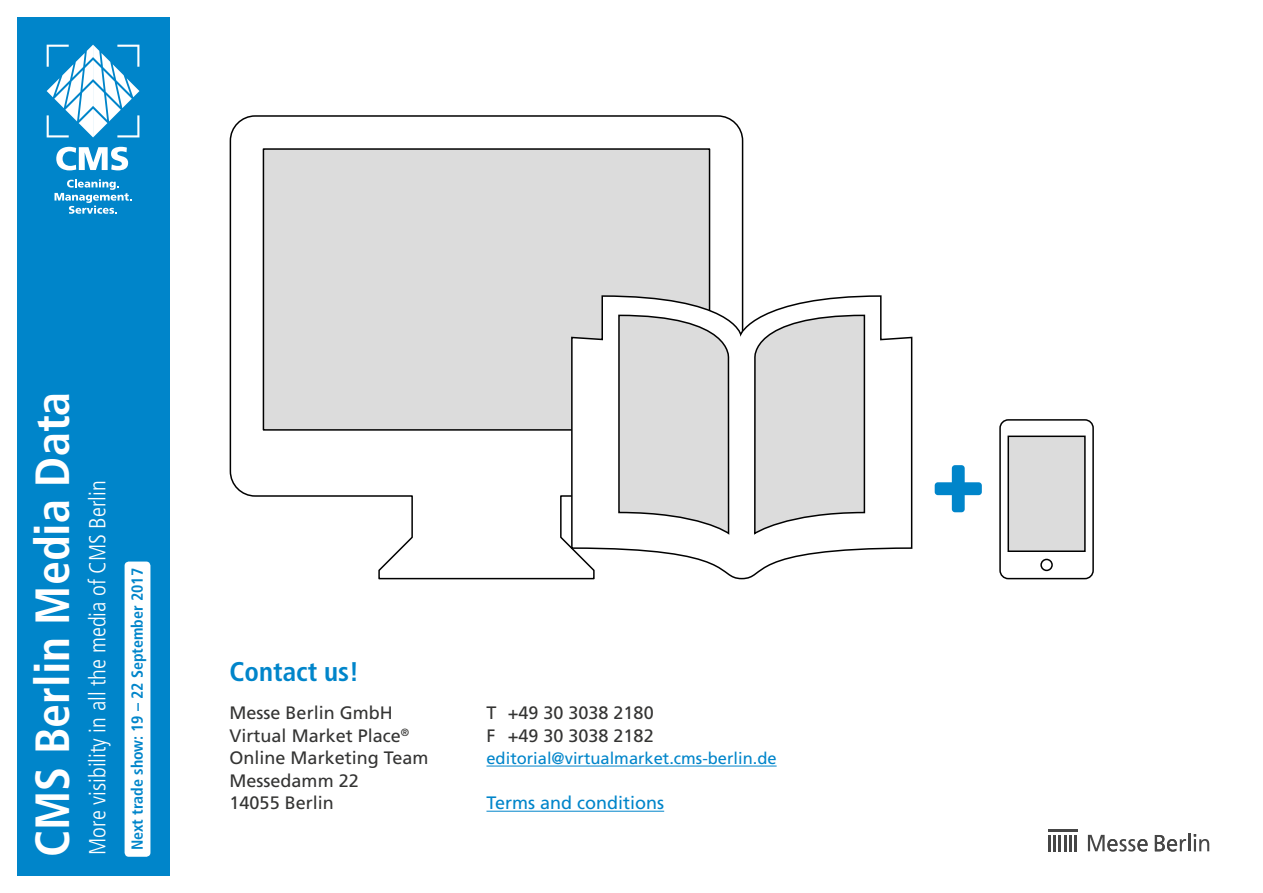
<style>
.page{position:relative;width:1263px;height:893px;background:#fff}
.page>*{position:absolute;margin:0;border:0;box-sizing:border-box;transform-origin:0 0}
.t1{font:700 condensed 48px "Frutiger LT Std";color:#fff}
.t2{font:700 condensed 27px "Frutiger LT Std";color:#0085ca}
.t3{font:300 condensed 23.25px "Frutiger LT Std";color:#fff}
.t4{font:18px/22.5px "Frutiger LT Std";color:#343433}
.t5{font:18px "Frutiger LT Std";color:#0085ca}
.t6{font:16.5px "Frutiger LT Std";color:#0085ca}
.t7{font:700 condensed 16.05px "Frutiger LT Std";color:#0085ca}
</style>
<div class="page">
<div style="left:17px;top:17px;width:152px;height:859px;background:#0085ca"></div>
<svg style="left:229px;top:115px;width:515px;height:465px"></svg>
<svg style="left:999px;top:419px;width:95px;height:161px"></svg>
<svg style="left:1048px;top:835px;width:2px;height:16px"></svg>
<hr style="left:1053px;top:835px;width:3px;height:16px;background:#464646">
<hr style="left:1058px;top:835px;width:3px;height:16px;background:#464646">
<svg style="left:1064px;top:835px;width:2px;height:16px"></svg>
<hr style="left:1069px;top:835px;width:3px;height:16px;background:#464646">
<hr style="left:1074px;top:835px;width:3px;height:16px;background:#464646">
<svg style="left:1155px;top:833px;width:54px;height:18px"></svg>
<hr style="left:1048px;top:829px;width:29px;height:3px;background:#464646">
<svg style="left:1088px;top:835px;width:59px;height:16px"></svg>
<svg style="left:570px;top:295px;width:343px;height:285px"></svg>
<svg style="left:617px;top:314px;width:115px;height:221px"></svg>
<svg style="left:751px;top:314px;width:115px;height:221px"></svg>
<div style="left:125px;top:562px;width:25px;height:295px;background:#fff;border-radius:4px"></div>
<hr style="left:486px;top:766px;width:291px;height:1px;background:#0085ca">
<hr style="left:486px;top:811px;width:178px;height:1px;background:#0085ca">
<svg style="left:56px;top:147px;width:72px;height:23px"></svg>
<svg style="left:55px;top:179px;width:77px;height:35px"></svg>
<svg style="left:47px;top:45px;width:92px;height:92px"></svg>
<h1 class="t1" style="left:24px;top:857px;width:467px;rotate:-90deg">CMS Berlin Media Data</h1>
<p class="t3" style="left:84px;top:855px;width:376px;rotate:-90deg">More visibility in all the media of CMS Berlin</p>
<p class="t7" style="left:128px;top:850px;width:284px;rotate:-90deg">Next trade show: 19 – 22 September 2017</p>
<h2 class="t2" style="left:230px;top:656px;width:131px">Contact us!</h2>
<p class="t4" style="left:230px;top:702px;width:200px">Messe Berlin GmbH<br>Virtual Market Place<sup>®<br></sup>Online Marketing Team<br>Messedamm 22<br>14055 Berlin</p>
<p class="t4" style="left:486px;top:702px;width:169px">T +49 30 3038 2180<br>F +49 30 3038 2182</p>
<p class="t6" style="left:486px;top:749px;width:292px">editorial@virtualmarket.cms-berlin.de</p>
<p class="t5" style="left:486px;top:792px;width:179px">Terms and conditions</p>
</div>
